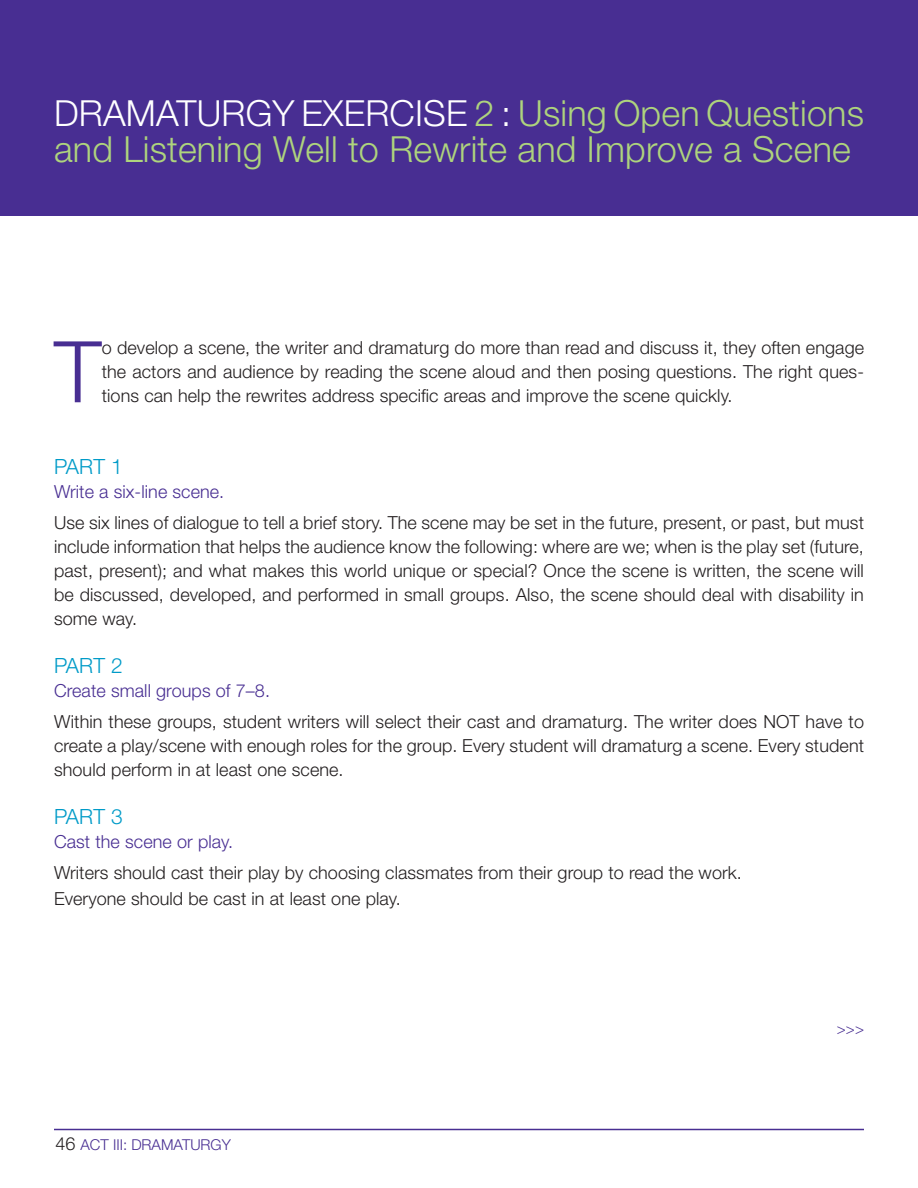
<style>
.page{position:relative;width:918px;height:1188px;background:#fff}
.page>*{position:absolute;margin:0;border:0;box-sizing:border-box;transform-origin:0 0}
.t1{font:300 85.2px "Helvetica Neue";color:#482e92}
.t2{font:300 36px/36px "Helvetica Neue";letter-spacing:.005em;color:#aed47d}
.t3{font:300 21px "Helvetica Neue";letter-spacing:.005em;color:#009bc8}
.t4{font:300 18px/24px "Helvetica Neue";letter-spacing:.005em;color:#231f20;text-align:justify}
.t5{font:300 18px "Helvetica Neue";letter-spacing:.005em;color:#482e92}
.t6{font:300 15px "Helvetica Neue";color:#482e92}
.s1{color:#fff}
.s2{font-size:18px;color:#231f20}
</style>
<div class="page">
<hr style="left:54px;top:1129px;width:810px;height:1px;background:#482e92">
<div style="left:1px;top:1px;width:916px;height:214px;background:#482e92"></div>
<div style="left:0;top:0;width:918px;height:216px;border:2px solid #482e92"></div>
<p class="t2" style="left:54px;top:95px;width:812px"><span class="s1">DRAMATURGY EXERCISE</span> 2 <span class="s1">:</span> Using Open Questions and Listening Well to Rewrite and Improve a Scene</p>
<p class="t1" style="left:54px;top:320px;width:49px">T</p>
<p class="t4" style="left:102px;top:335px;width:764px">o develop a scene, the writer and dramaturg do more than read and discuss it, they often engage the actors and audience by reading the scene aloud and then posing questions. The right ques&shy;tions can help the rewrites address specific areas and improve the scene quickly.</p>
<p class="t3" style="left:54px;top:454px;width:70px">PART 1</p>
<p class="t5" style="left:54px;top:481px;width:172px">Write a six-line scene.</p>
<p class="t4" style="left:54px;top:510px;width:812px">Use six lines of dialogue to tell a brief story. The scene may be set in the future, present, or past, but must include information that helps the audience know the following: where are we; when is the play set (future, past, present); and what makes this world unique or special? Once the scene is written, the scene will be discussed, developed, and performed in small groups. Also, the scene should deal with disability in some way.</p>
<p class="t3" style="left:54px;top:653px;width:70px">PART 2</p>
<p class="t5" style="left:54px;top:680px;width:218px">Create small groups of 7–8.</p>
<p class="t4" style="left:54px;top:709px;width:812px">Within these groups, student writers will select their cast and dramaturg. The writer does NOT have to create a play/scene with enough roles for the group. Every student will dramaturg a scene. Every student should perform in at least one scene.</p>
<p class="t3" style="left:54px;top:803px;width:70px">PART 3</p>
<p class="t5" style="left:54px;top:830px;width:181px">Cast the scene or play.</p>
<p class="t4" style="left:54px;top:860px;width:689px">Writers should cast their play by choosing classmates from their group to read the work.</p>
<p class="t4" style="left:54px;top:886px;width:348px">Everyone should be cast in at least one play.</p>
<p class="t6" style="left:55px;top:1135px;width:177px"><span class="s2">46</span> ACT III: DRAMATURGY</p>
<p class="t6" style="left:837px;top:1019px;width:29px">&gt;&gt;&gt;</p>
</div>
